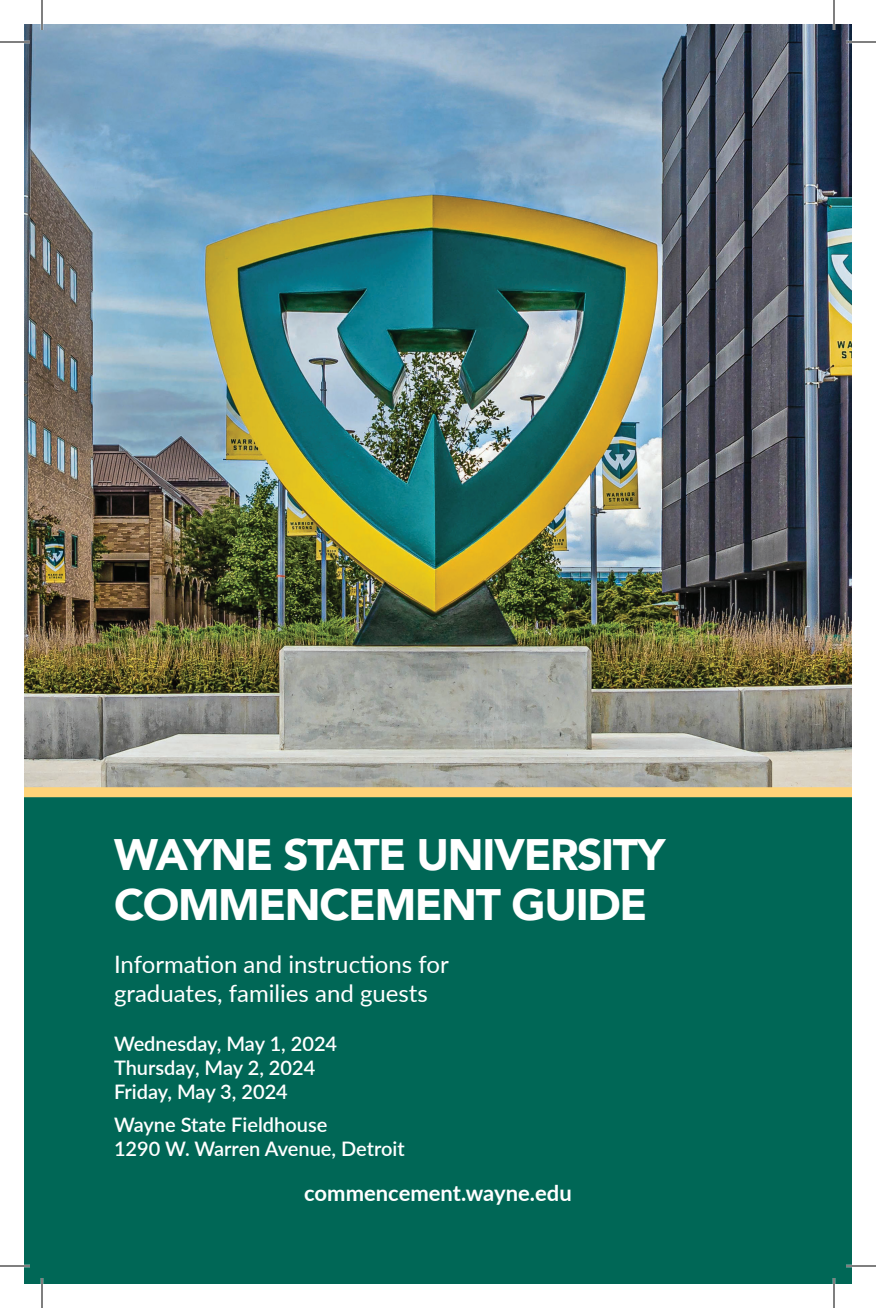
<style>
.page{position:relative;width:876px;height:1308px;background:#fff}
.page>*{position:absolute;margin:0;border:0;box-sizing:border-box;transform-origin:0 0}
.t1{font:900 44px/50px "Avenir";letter-spacing:-.03em;color:#fff}
.t2{font:24px/28.8px "Lato";color:#fff}
.t3{font:700 22px "Lato";color:#fff}
.t4{font:600 20px "Lato";color:#fff}
</style>
<div class="page">
<img style="left:24px;top:24px;width:828px;height:763px">
<div style="left:24px;top:787px;width:828px;height:497px;background:#006756"></div>
<hr style="left:0;top:41px;width:30px;height:2px;background:#fff">
<hr style="left:846px;top:41px;width:30px;height:2px;background:#fff">
<hr style="left:0;top:1265px;width:30px;height:2px;background:#fff">
<hr style="left:846px;top:1265px;width:30px;height:2px;background:#fff">
<hr style="left:41px;top:0;width:2px;height:30px;background:#fff">
<hr style="left:41px;top:1278px;width:2px;height:30px;background:#fff">
<hr style="left:833px;top:0;width:2px;height:30px;background:#fff">
<hr style="left:833px;top:1278px;width:2px;height:30px;background:#fff">
<hr style="left:0;top:42px;width:30px;height:1px;background:#000">
<hr style="left:846px;top:42px;width:30px;height:1px;background:#000">
<hr style="left:0;top:1266px;width:30px;height:1px;background:#000">
<hr style="left:846px;top:1266px;width:30px;height:1px;background:#000">
<hr style="left:42px;top:0;width:1px;height:30px;background:#000">
<hr style="left:42px;top:1278px;width:1px;height:30px;background:#000">
<hr style="left:834px;top:0;width:1px;height:30px;background:#000">
<hr style="left:834px;top:1278px;width:1px;height:30px;background:#000">
<p class="t1" style="left:114px;top:829px;width:553px">WAYNE STATE UNIVERSITY<br>COMMENCEMENT GUIDE</p>
<p class="t2" style="left:114px;top:949px;width:336px">Information and instructions for graduates, families and guests</p>
<p class="t4" style="left:114px;top:1029px;width:225px">Wednesday, May 1, 2024</p>
<p class="t4" style="left:114px;top:1053px;width:203px">Thursday, May 2, 2024</p>
<p class="t4" style="left:114px;top:1077px;width:175px">Friday, May 3, 2024</p>
<p class="t4" style="left:114px;top:1110px;width:215px">Wayne State Fieldhouse</p>
<p class="t4" style="left:114px;top:1134px;width:292px">1290 W. Warren Avenue, Detroit</p>
<p class="t3" style="left:304px;top:1177px;width:269px">commencement.wayne.edu</p>
</div>
